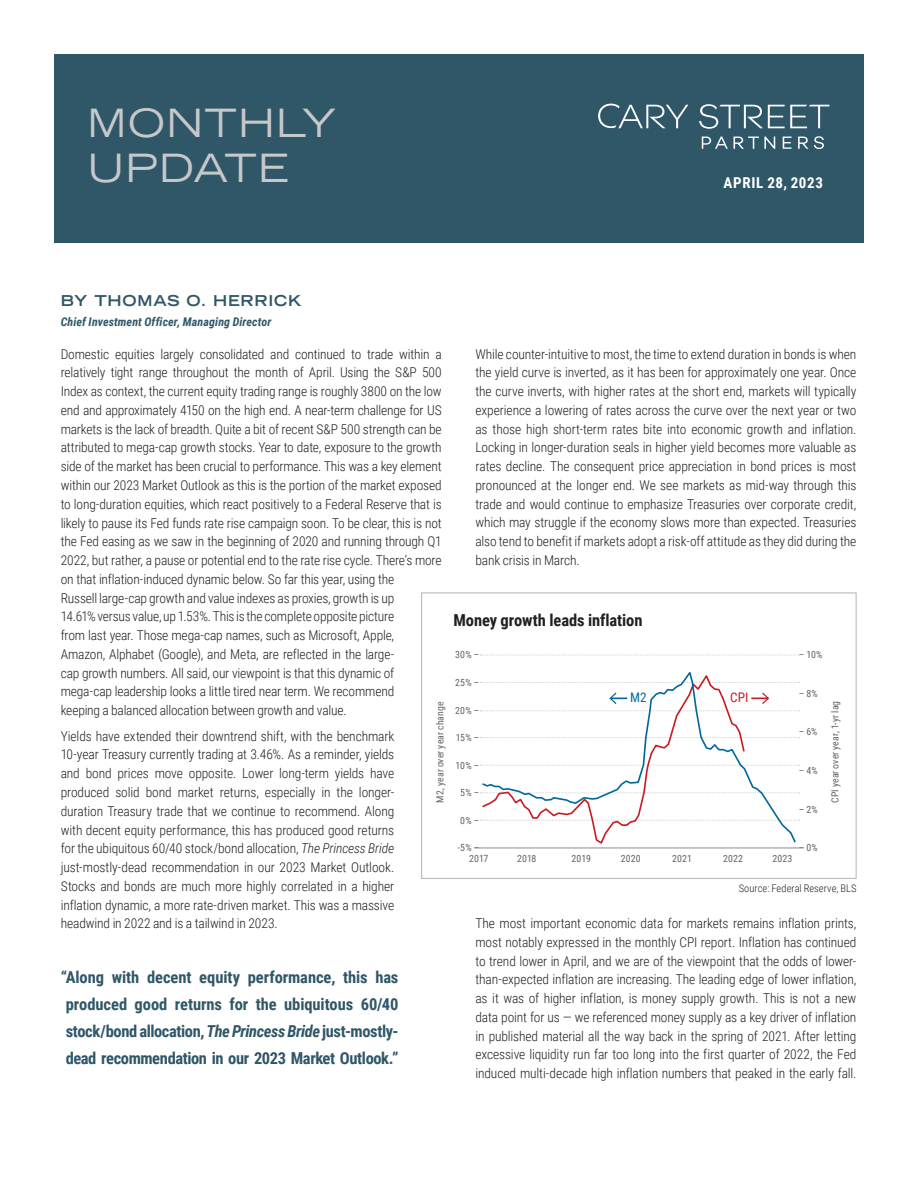
<style>
.page{position:relative;width:918px;height:1188px;background:#fff}
.page>*{position:absolute;margin:0;border:0;box-sizing:border-box;transform-origin:0 0}
.t1{font:expanded 39px/45px "Trade Gothic LT Std";letter-spacing:.03em;color:#c7c8ca}
.t2{font:700 16.5px/27px "Roboto Condensed";letter-spacing:-.025em;color:#305768;text-align:justify}
.t3{font:700 16.5px "Roboto Condensed";letter-spacing:-.005em;color:#231f20}
.t4{font:700 expanded 15px "Trade Gothic LT Std";letter-spacing:.05em;color:#305768}
.t5{font:700 15px "Roboto Condensed";letter-spacing:.045em;color:#fff}
.t6{font:300 13.5px/18.8px "Roboto Condensed";letter-spacing:-.015em;color:#231f20;text-align:justify}
.t7{font:13.2px "Roboto Condensed";color:#c61c22}
.t8{font:13.2px "Roboto Condensed";color:#006999}
.t9{font:italic 700 12px "Roboto Condensed";letter-spacing:.01em;color:#305768}
.t10{font:300 10.5px "Roboto Condensed";color:#231f20}
.t11{font:9.9px/10.2px "Roboto Condensed";letter-spacing:.01em;color:#636366}
.t12{font:9.75px "Roboto Condensed";letter-spacing:.01em;color:#636366}
.s1{font-style:italic}
</style>
<div class="page">
<div style="left:54px;top:54px;width:810px;height:189px;background:#305768"></div>
<svg style="left:702px;top:137px;width:26px;height:12px"></svg>
<svg style="left:734px;top:137px;width:41px;height:12px"></svg>
<svg style="left:783px;top:137px;width:9px;height:12px"></svg>
<svg style="left:798px;top:137px;width:10px;height:12px"></svg>
<svg style="left:814px;top:136px;width:10px;height:13px"></svg>
<svg style="left:699px;top:104px;width:130px;height:25px"></svg>
<svg style="left:598px;top:104px;width:90px;height:24px"></svg>
<div style="left:421px;top:593px;width:435px;height:286px;border:1px solid #b2b3b7"></div>
<hr style="left:474px;top:848px;width:330px;height:1px;background:#898c8d">
<svg style="left:481px;top:655px;width:319px;height:1px"></svg>
<svg style="left:481px;top:672px;width:316px;height:172px"></svg>
<svg style="left:481px;top:691px;width:319px;height:20px"></svg>
<h1 class="t1" style="left:87px;top:100px;width:250px">MONTHLY<br>UPDATE</h1>
<p class="t5" style="left:723px;top:172px;width:101px">APRIL 28, 2023</p>
<p class="t4" style="left:61px;top:291px;width:242px">BY THOMAS O. HERRICK</p>
<p class="t9" style="left:61px;top:314px;width:212px">Chief Investment Officer, Managing Director</p>
<p class="t6" style="left:61px;top:344px;width:383px;text-align:left">Domestic equities largely consolidated and continued to trade within a relatively tight range throughout the month of April. Using the S&amp;P 500<br>Index as context, the current equity trading range is roughly 3800 on the low end and approximately 4150 on the high end. A near-term challenge for US markets is the lack of breadth. Quite a bit of recent S&amp;P 500 strength can be attributed to mega-cap growth stocks. Year to date, exposure to the growth side of the market has been crucial to performance. This was a key element within our 2023 Market Outlook as this is the portion of the market exposed to long-duration equities, which react positively to a Federal Reserve that is likely to pause its Fed funds rate rise campaign soon. To be clear, this is not the Fed easing as we saw in the beginning of 2020 and running through Q1<br>2022, but rather, a pause or potential end to the rate rise cycle. There’s more on that inflation-induced dynamic below. So far this year, using the<br>Russell large-cap growth and value indexes as proxies, growth is up<br>14.61% versus value, up 1.53%. This is the complete opposite picture<br>from last year. Those mega-cap names, such as Microsoft, Apple, Amazon, Alphabet (Google), and Meta, are reflected in the large-<br>cap growth numbers. All said, our viewpoint is that this dynamic of mega-cap leadership looks a little tired near term. We recommend<br>keeping a balanced allocation between growth and value.</p>
<p class="t6" style="left:61px;top:726px;width:335px">Yields have extended their downtrend shift, with the benchmark 10-year Treasury currently trading at 3.46%. As a reminder, yields and bond prices move opposite. Lower long-term yields have produced solid bond market returns, especially in the longer&shy;duration Treasury trade that we continue to recommend. Along with decent equity performance, this has produced good returns for the ubiquitous 60/40 stock/bond allocation, <span class="s1">The Princess Bride </span>just-mostly-dead recommendation in our 2023 Market Outlook.<br>Stocks and bonds are much more highly correlated in a higher inflation dynamic, a more rate-driven market. This was a massive headwind in 2022 and is a tailwind in 2023.</p>
<p class="t6" style="left:475px;top:344px;width:383px">While counter-intuitive to most, the time to extend duration in bonds is when the yield curve is inverted, as it has been for approximately one year. Once the curve inverts, with higher rates at the short end, markets will typically experience a lowering of rates across the curve over the next year or two as those high short-term rates bite into economic growth and inflation.<br>Locking in longer-duration seals in higher yield becomes more valuable as rates decline. The consequent price appreciation in bond prices is most pronounced at the longer end. We see markets as mid-way through this trade and would continue to emphasize Treasuries over corporate credit, which may struggle if the economy slows more than expected. Treasuries also tend to benefit if markets adopt a risk-off attitude as they did during the bank crisis in March.</p>
<p class="t3" style="left:453px;top:608px;width:191px">Money growth leads inflation</p>
<p class="t11" style="left:799px;top:649px;width:25px">– 10%</p>
<p class="t11" style="left:799px;top:688px;width:21px">– 8%</p>
<p class="t11" style="left:799px;top:726px;width:20px">– 6%</p>
<p class="t11" style="left:799px;top:765px;width:20px">– 4%</p>
<p class="t11" style="left:799px;top:804px;width:21px">– 2%</p>
<p class="t11" style="left:799px;top:842px;width:21px">– 0%</p>
<p class="t11" style="left:455px;top:650px;width:26px">30% –</p>
<p class="t11" style="left:455px;top:677px;width:26px">25% –</p>
<p class="t11" style="left:455px;top:705px;width:26px">20% –</p>
<p class="t11" style="left:456px;top:732px;width:25px">15% –</p>
<p class="t11" style="left:456px;top:760px;width:25px">10% –</p>
<p class="t11" style="left:460px;top:787px;width:21px">5% –</p>
<p class="t11" style="left:460px;top:815px;width:21px">0% –</p>
<p class="t11" style="left:469px;top:842px;width:21px;text-indent:-12px">-5% –<br>2017</p>
<p class="t11" style="left:517px;top:853px;width:21px">2018</p>
<p class="t11" style="left:572px;top:853px;width:21px">2019</p>
<p class="t11" style="left:621px;top:853px;width:21px">2020</p>
<p class="t11" style="left:672px;top:853px;width:21px">2021</p>
<p class="t11" style="left:723px;top:853px;width:22px">2022</p>
<p class="t11" style="left:772px;top:853px;width:22px">2023</p>
<p class="t8" style="left:630px;top:689px;width:18px">M2</p>
<p class="t7" style="left:730px;top:689px;width:20px">CPI</p>
<p class="t12" style="left:433px;top:803px;width:103px;rotate:-90deg">M2, year over year change</p>
<p class="t12" style="left:828px;top:803px;width:104px;rotate:-90deg">CPI year over year, 1-yr lag</p>
<p class="t10" style="left:739px;top:881px;width:119px">Source: Federal Reserve, BLS</p>
<p class="t6" style="left:475px;top:913px;width:383px">The most important economic data for markets remains inflation prints, most notably expressed in the monthly CPI report. Inflation has continued to trend lower in April, and we are of the viewpoint that the odds of lower&shy;than-expected inflation are increasing. The leading edge of lower inflation, as it was of higher inflation, is money supply growth. This is not a new data point for us — we referenced money supply as a key driver of inflation in published material all the way back in the spring of 2021. After letting excessive liquidity run far too long into the first quarter of 2022, the Fed induced multi-decade high inflation numbers that peaked in the early fall.</p>
<p class="t2" style="left:61px;top:963px;width:339px">“Along with decent equity performance, this has produced good returns for the ubiquitous 60/40 stock/bond allocation, <span class="s1">The Princess Bride</span> just-mostly&shy;dead recommendation in our 2023 Market Outlook.”</p>
</div>
